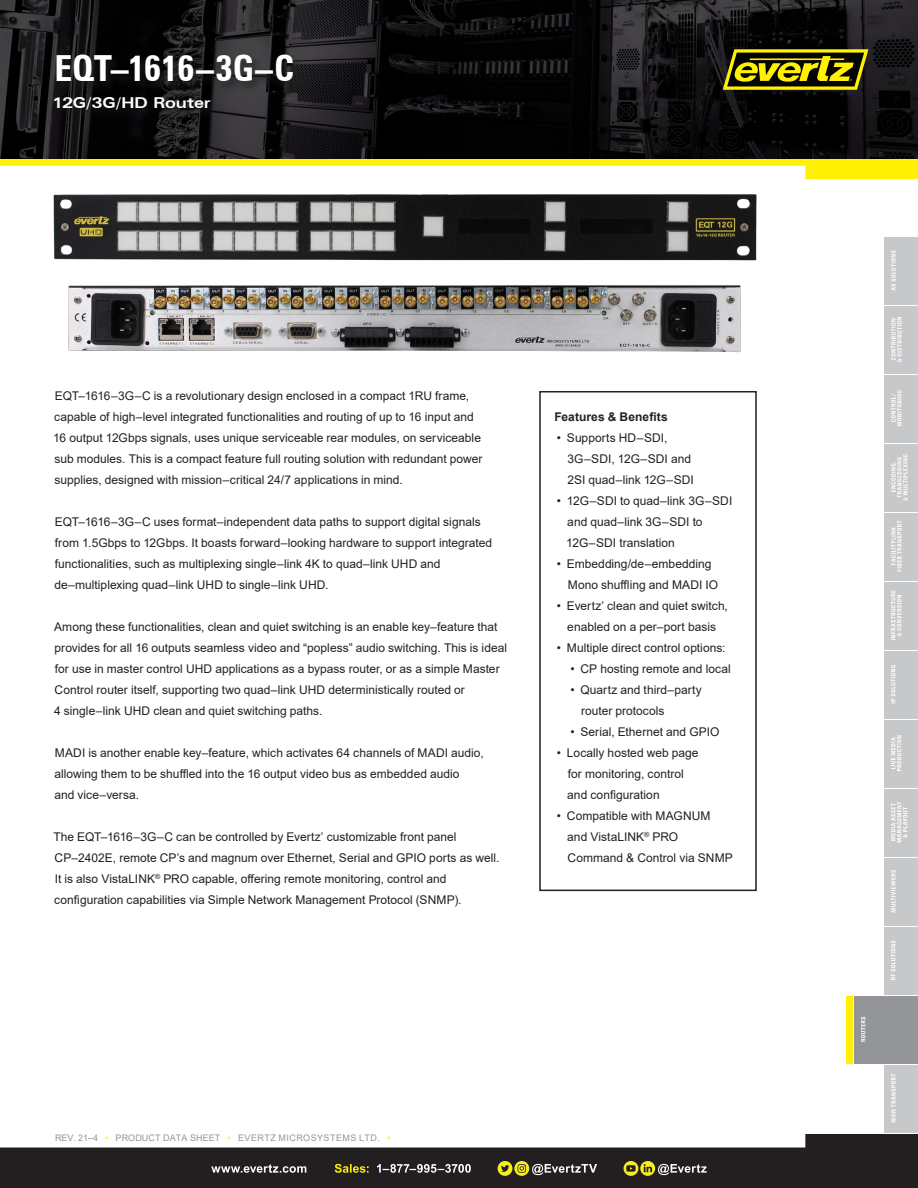
<style>
.page{position:relative;width:918px;height:1188px;background:#fff}
.page>*{position:absolute;margin:0;border:0;box-sizing:border-box;transform-origin:0 0}
.t1{font:700 condensed 36px "Zurich BT";letter-spacing:-.015em;color:#fff}
.t2{font:700 expanded 15px "Zurich BT";letter-spacing:-.005em;color:#fff}
.Body{font:12px/21px "Arial";color:#231f20}
.Body-2{font:700 12px "Arial";letter-spacing:.005em;color:#231f20}
.Body-3{font:9px "Arial";letter-spacing:.05em;color:#939598}
.s1{color:#fff101}
</style>
<div class="page">
<svg style="left:0;top:1134px;width:918px;height:54px;fill:#231f20"></svg>
<svg style="left:0;top:159px;width:918px;height:20px"></svg>
<img style="left:0;top:0;width:918px;height:159px">
<svg style="left:723px;top:49px;width:145px;height:41px;background:#756f03"></svg>
<div style="left:539px;top:391px;width:218px;height:500px;border:2px solid #231f20"></div>
<img style="left:53px;top:194px;width:704px;height:67px">
<img style="left:68px;top:285px;width:673px;height:68px">
<div style="left:55px;top:53px;width:250px;height:41px;background:#231f20;opacity:.75"></div>
<div style="left:52px;top:95px;width:171px;height:27px;background:#231f20;opacity:.75"></div>
<div style="left:884px;top:1065px;width:34px;height:67px;background:#c7c8ca"></div>
<svg style="left:891px;top:1074px;width:5px;height:49px"></svg>
<div style="left:854px;top:996px;width:64px;height:68px;background:#939598"></div>
<div style="left:846px;top:996px;width:7px;height:68px;background:#fff101"></div>
<svg style="left:861px;top:1017px;width:4px;height:25px"></svg>
<div style="left:884px;top:927px;width:34px;height:67px;background:#c7c8ca"></div>
<svg style="left:891px;top:941px;width:4px;height:39px"></svg>
<div style="left:884px;top:858px;width:34px;height:68px;background:#c7c8ca"></div>
<svg style="left:891px;top:870px;width:5px;height:42px"></svg>
<div style="left:884px;top:789px;width:34px;height:67px;background:#c7c8ca"></div>
<svg style="left:891px;top:802px;width:16px;height:40px"></svg>
<div style="left:884px;top:720px;width:34px;height:68px;background:#c7c8ca"></div>
<svg style="left:891px;top:735px;width:10px;height:36px"></svg>
<div style="left:884px;top:651px;width:34px;height:67px;background:#c7c8ca"></div>
<svg style="left:891px;top:665px;width:4px;height:38px"></svg>
<div style="left:884px;top:582px;width:34px;height:68px;background:#c7c8ca"></div>
<svg style="left:891px;top:590px;width:10px;height:50px"></svg>
<div style="left:884px;top:513px;width:34px;height:67px;background:#c7c8ca"></div>
<svg style="left:891px;top:521px;width:11px;height:50px"></svg>
<div style="left:884px;top:444px;width:34px;height:68px;background:#c7c8ca"></div>
<svg style="left:891px;top:454px;width:17px;height:47px"></svg>
<div style="left:884px;top:375px;width:34px;height:67px;background:#c7c8ca"></div>
<svg style="left:891px;top:390px;width:11px;height:36px"></svg>
<div style="left:884px;top:306px;width:34px;height:68px;background:#c7c8ca"></div>
<svg style="left:891px;top:317px;width:11px;height:45px"></svg>
<div style="left:884px;top:237px;width:34px;height:67px;background:#c7c8ca"></div>
<svg style="left:891px;top:250px;width:5px;height:41px"></svg>
<svg style="left:498px;top:1161px;width:99px;height:15px"></svg>
<svg style="left:211px;top:1164px;width:95px;height:9px"></svg>
<svg style="left:377px;top:1164px;width:94px;height:9px"></svg>
<svg style="left:335px;top:1164px;width:34px;height:9px"></svg>
<svg style="left:624px;top:1161px;width:83px;height:15px"></svg>
<p class="t1" style="left:55px;top:47px;width:241px">EQT–1616–3G–C</p>
<p class="t2" style="left:52px;top:94px;width:160px">12G/3G/HD Router</p>
<p class="Body" style="left:53px;top:386px;width:431px">EQT–1616–3G–C is a revolutionary design enclosed in a compact 1RU frame, capable of high–level integrated functionalities and routing of up to 16 input and 16 output 12Gbps signals, uses unique serviceable rear modules, on serviceable sub modules. This is a compact feature full routing solution with redundant power supplies, designed with mission–critical 24/7 applications in mind.</p>
<p class="Body" style="left:54px;top:512px;width:439px">EQT–1616–3G–C uses format–independent data paths to support digital signals from 1.5Gbps to 12Gbps. It boasts forward–looking hardware to support integrated functionalities, such as multiplexing single–link 4K to quad–link UHD and de–multiplexing quad–link UHD to single–link UHD.</p>
<p class="Body" style="left:54px;top:617px;width:454px">Among these functionalities, clean and quiet switching is an enable key–feature that provides for all 16 outputs seamless video and “popless” audio switching. This is ideal for use in master control UHD applications as a bypass router, or as a simple Master Control router itself, supporting two quad–link UHD deterministically routed or<br>4 single–link UHD clean and quiet switching paths.</p>
<p class="Body" style="left:54px;top:743px;width:431px">MADI is another enable key–feature, which activates 64 channels of MADI audio, allowing them to be shuffled into the 16 output video bus as embedded audio<br>and vice–versa.</p>
<p class="Body" style="left:53px;top:827px;width:447px">The EQT–1616–3G–C can be controlled by Evertz’ customizable front panel CP–2402E, remote CP’s and magnum over Ethernet, Serial and GPIO ports as well.<br>It is also VistaLINK<sup>®</sup> PRO capable, offering remote monitoring, control and configuration capabilities via Simple Network Management Protocol (SNMP).</p>
<p class="Body-2" style="left:554px;top:409px;width:115px">Features &amp; Benefits</p>
<p class="Body" style="left:567px;top:428px;width:128px;text-indent:-10px">• Supports HD–SDI,<br>3G–SDI, 12G–SDI and<br>2SI quad–link 12G–SDI</p>
<p class="Body" style="left:566px;top:491px;width:168px;text-indent:-9px">• 12G–SDI to quad–link 3G–SDI and quad–link 3G–SDI to<br>12G–SDI translation</p>
<p class="Body" style="left:568px;top:554px;width:152px;text-indent:-11px">• Embedding/de–embedding<br>Mono shuffling and MADI IO</p>
<p class="Body" style="left:557px;top:596px;width:172px;text-align:center">• Evertz’ clean and quiet switch, enabled on a per–port basis</p>
<p class="Body" style="left:557px;top:638px;width:170px">• Multiple direct control options:</p>
<p class="Body" style="left:570px;top:659px;width:162px">• CP hosting remote and local</p>
<p class="Body" style="left:581px;top:680px;width:122px;text-indent:-11px">• Quartz and third–party router protocols</p>
<p class="Body" style="left:570px;top:722px;width:150px">• Serial, Ethernet and GPIO</p>
<p class="Body" style="left:567px;top:743px;width:133px;text-indent:-10px">• Locally hosted web page for monitoring, control and configuration</p>
<p class="Body" style="left:567px;top:806px;width:167px;text-indent:-10px">• Compatible with MAGNUM and VistaLINK<sup>®</sup> PRO<br>Command &amp; Control via SNMP</p>
<p class="Body-3" style="left:55px;top:1131px;width:336px">REV. 21–4 <span class="s1">•</span> PRODUCT DATA SHEET <span class="s1">•</span> EVERTZ MICROSYSTEMS LTD. <span class="s1">•</span></p>
</div>
